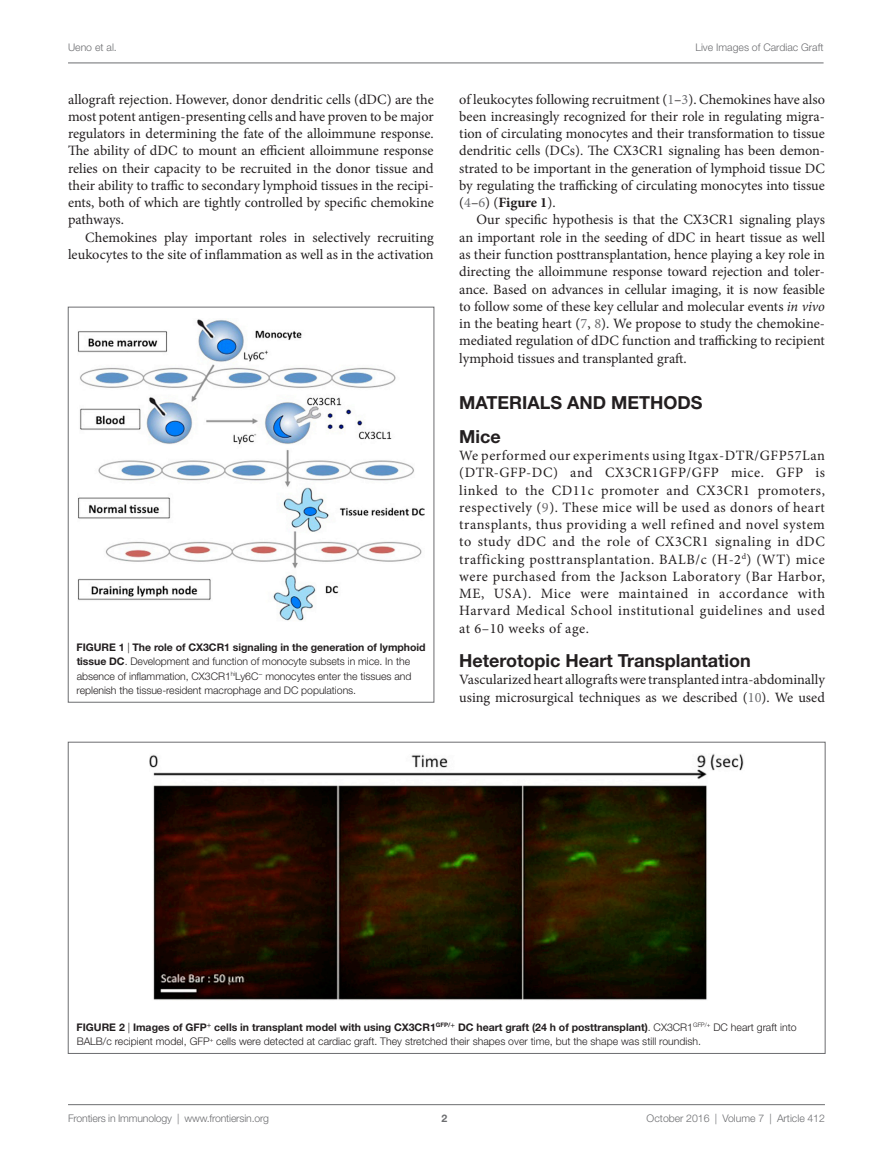
<style>
.page{position:relative;width:893px;height:1170px;background:#fff}
.page>*{position:absolute;margin:0;border:0;box-sizing:border-box;transform-origin:0 0}
.t1{font:700 18px/33.8px "Helvetica Neue LT Std";color:#231f20}
.t2{font:14.25px/17.2px "Minion Pro";color:#231f20;text-align:justify}
.t3{font:300 10.5px/14.2px "Helvetica Neue LT Std";letter-spacing:-.005em;color:#231f20}
.t4{font:300 10.5px "Helvetica Neue LT Std";color:#6c6d70}
.t5{font:700 10.5px "Helvetica Neue LT Std";color:#6c6d70}
.s1{font-weight:700}
.s2{color:#6c6d70}
.s3{font-style:italic}
</style>
<div class="page">
<img style="left:149px;top:753px;width:595px;height:247px">
<img style="left:78px;top:319px;width:346px;height:302px">
<div style="left:68px;top:307px;width:366px;height:395px;border:1px solid #6c6d70"></div>
<hr style="left:68px;top:63px;width:756px;height:1px;background:#6c6d70">
<hr style="left:68px;top:1104px;width:757px;height:1px;background:#6c6d70">
<p class="t4" style="left:68px;top:41px;width:50px">Ueno et al.</p>
<p class="t4" style="left:695px;top:41px;width:130px">Live Images of Cardiac Graft</p>
<p class="t2" style="left:68px;top:90px;width:367px">allograft rejection. However, donor dendritic cells (dDC) are the most potent antigen-presenting cells and have proven to be major regulators in determining the fate of the alloimmune response.<br>The ability of dDC to mount an efficient alloimmune response relies on their capacity to be recruited in the donor tissue and their ability to traffic to secondary lymphoid tissues in the recipi&shy;ents, both of which are tightly controlled by specific chemokine pathways.</p>
<p class="t2" style="left:68px;top:228px;width:367px;text-align:right">Chemokines play important roles in selectively recruiting leukocytes to the site of inflammation as well as in the activation</p>
<p class="t3" style="left:77px;top:640px;width:350px"><span class="s1">FIGURE 1</span> | <span class="s1">The role of CX3CR1 signaling in the generation of lymphoid tissue DC</span>. Development and function of monocyte subsets in mice. In the absence of inflammation, CX3CR1<sup>hi</sup>Ly6C<sup>−</sup> monocytes enter the tissues and replenish the tissue-resident macrophage and DC populations.</p>
<p class="t2" style="left:459px;top:90px;width:367px">of leukocytes following recruitment (<span class="s2">1</span>–<span class="s2">3</span>). Chemokines have also been increasingly recognized for their role in regulating migra&shy;tion of circulating monocytes and their transformation to tissue dendritic cells (DCs). The CX3CR1 signaling has been demon&shy;strated to be important in the generation of lymphoid tissue DC by regulating the trafficking of circulating monocytes into tissue (<span class="s2">4</span>–<span class="s2">6</span>) (<span class="s1">Figure 1</span>).</p>
<p class="t2" style="left:459px;top:211px;width:367px;text-indent:17px">Our specific hypothesis is that the CX3CR1 signaling plays an important role in the seeding of dDC in heart tissue as well as their function posttransplantation, hence playing a key role in directing the alloimmune response toward rejection and toler&shy;ance. Based on advances in cellular imaging, it is now feasible to follow some of these key cellular and molecular events <span class="s3">in vivo </span>in the beating heart (<span class="s2">7</span>, <span class="s2">8</span>). We propose to study the chemokine&shy;mediated regulation of dDC function and trafficking to recipient lymphoid tissues and transplanted graft.</p>
<p class="t1" style="left:459px;top:385px;width:245px">MATERIALS AND METHO DS<br>Mice</p>
<p class="t2" style="left:459px;top:447px;width:367px">We performed our experiments using Itgax-DTR/GFP57Lan (DTR-GFP-DC) and CX3CR1GFP/GFP mice. GFP is linked to the CD11c promoter and CX3CR1 promoters, respectively (<span class="s2">9</span>). These mice will be used as donors of heart transplants, thus providing a well refined and novel system to study dDC and the role of CX3CR1 signaling in dDC trafficking posttransplantation. BALB/c (H-2<sup>d</sup>) (WT) mice were purchased from the Jackson Laboratory (Bar Harbor, ME, USA). Mice were maintained in accordance with Harvard Medical School institutional guidelines and used at 6–10 weeks of age.</p>
<p class="t1" style="left:459px;top:643px;width:293px">Heterotopic Heart Transplantation</p>
<p class="t2" style="left:459px;top:671px;width:367px">Vascularized heart allografts were transplanted intra-abdominally using microsurgical techniques as we described (<span class="s2">10</span>). We used</p>
<p class="t3" style="left:77px;top:1019px;width:721px"><span class="s1">FIGURE 2</span> | <span class="s1">Images of GFP</span> <sup>+</sup> <span class="s1">cells in transplant model with using CX3CR1</span><sup>GFP/</sup><sup>+</sup> <span class="s1">DC heart graft (24 h of posttransplant)</span>. CX3CR1<sup>GFP/+</sup> DC heart graft into<br>BALB/c recipient model, GFP<sup>+</sup> cells were detected at cardiac graft. They stretched their shapes over time, but the shape was still roundish.</p>
<p class="t4" style="left:68px;top:1111px;width:203px">Frontiers in Immunology | www.frontiersin.org</p>
<p class="t4" style="left:647px;top:1111px;width:180px">October 2016 | Volume 7 | Article 412</p>
<p class="t5" style="left:441px;top:1111px;width:7px">2</p>
</div>
